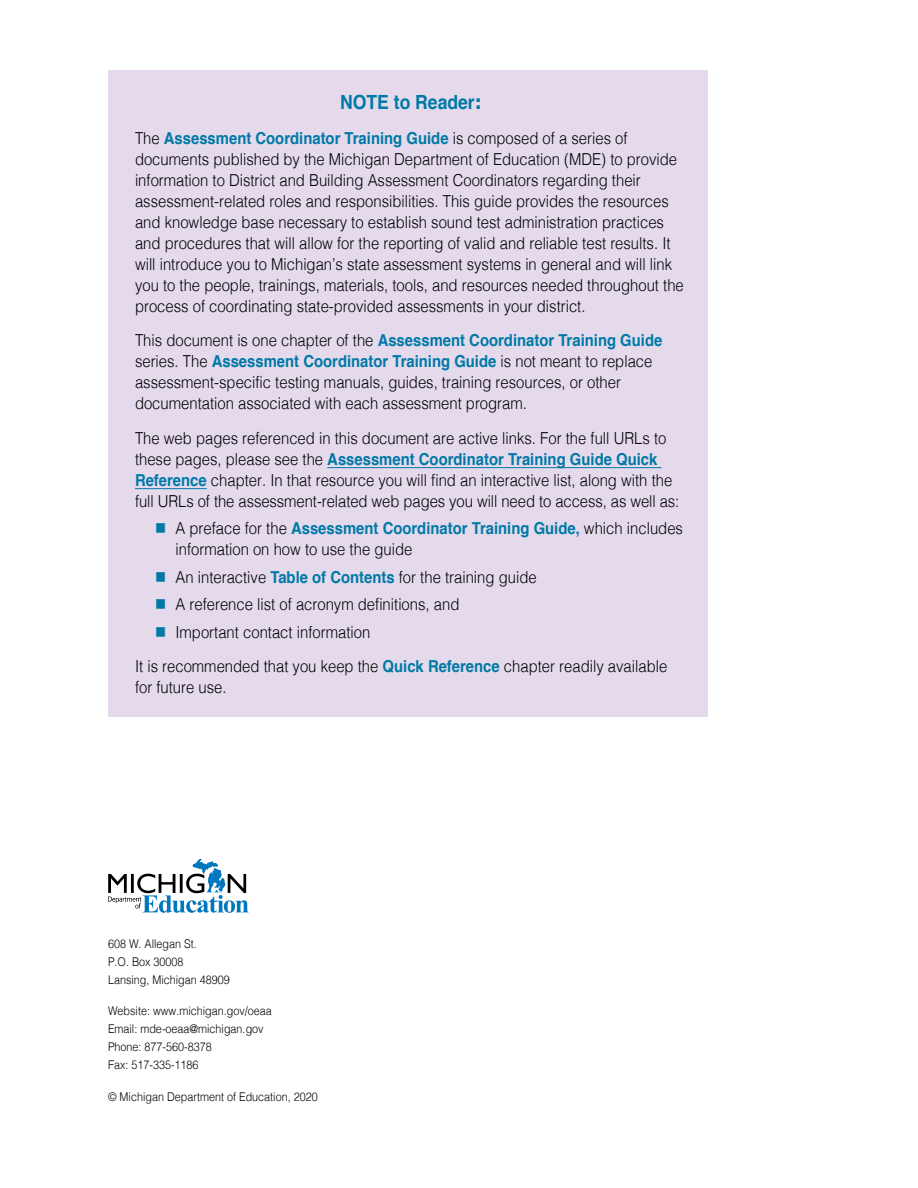
<style>
.page{position:relative;width:918px;height:1188px;background:#fff}
.page>*{position:absolute;margin:0;border:0;box-sizing:border-box;transform-origin:0 0}
.text1{font:700 19.5px "Helvetica";color:#0079a6;scale:.9 1}
.text1-2{font:300 16.5px/21px "Helvetica";color:#000;scale:.9 1}
.text1-3{font:300 12px/18px "Helvetica";color:#000;scale:.9 1}
.s1{font-family:"Verdana"}
.s2{font-weight:700;color:#0079a6}
.s3{color:#0079a6}
</style>
<div class="page">
<div style="left:108px;top:70px;width:599px;height:647px;background:#e4daec"></div>
<hr style="left:327px;top:467px;width:335px;height:1px;background:#0079a6">
<hr style="left:135px;top:488px;width:72px;height:1px;background:#0079a6">
<svg style="left:108px;top:859px;width:141px;height:54px"></svg>
<p class="text1" style="left:340px;top:87px;width:159px">NOTE to Reader<span class="s1">:</span></p>
<p class="text1-2" style="left:135px;top:126px;width:611px">The <span class="s2">Assessment Coordinator Training Guide</span> is composed of a series of documents published by the Michigan Department of Education (MDE) to provide information to District and Building Assessment Coordinators regarding their assessment-related roles and responsibilities. This guide provides the resources and knowledge base necessary to establish sound test administration practices and procedures that will allow for the reporting of valid and reliable test results. It will introduce you to Michigan’s state assessment systems in general and will link you to the people, trainings, materials, tools, and resources needed throughout the process of coordinating state-provided assessments in your district.</p>
<p class="text1-2" style="left:135px;top:329px;width:587px">This document is one chapter of the <span class="s2">Assessment Coordinator Training Guide </span>series. The <span class="s2">Assessment Coordinator Training Guide</span> is not meant to replace assessment‑specific testing manuals, guides, training resources, or other documentation associated with each assessment program.</p>
<p class="text1-2" style="left:135px;top:426px;width:606px">The web pages referenced in this document are active links. For the full URLs to these pages, please see the <span class="s2">Assessment Coordinator Training Guide Quick Reference</span> chapter. In that resource you will find an interactive list, along with the full URLs of the assessment-related web pages you will need to access, as well as:</p>
<p class="text1-2" style="left:176px;top:517px;width:565px;text-indent:-20px"><span class="s3">■</span> A preface for the <span class="s2">Assessment Coordinator Training Guide,</span> which includes information on how to use the guide</p>
<p class="text1-2" style="left:155px;top:565px;width:425px"><span class="s3">■</span> An interactive <span class="s2">Table of Contents</span> for the training guide</p>
<p class="text1-2" style="left:155px;top:593px;width:339px"><span class="s3">■</span> A reference list of acronym definitions, and</p>
<p class="text1-2" style="left:155px;top:620px;width:240px"><span class="s3">■</span> Important contact information</p>
<p class="text1-2" style="left:135px;top:655px;width:593px">It is recommended that you keep the <span class="s2">Quick Reference</span> chapter readily available for future use.</p>
<p class="text1-3" style="left:108px;top:933px;width:137px">608 W. Allegan St.<br>P.O. Box 30008<br>Lansing, Michigan 48909</p>
<p class="text1-3" style="left:108px;top:1001px;width:184px">Website: www.michigan.gov/oeaa<br>Email: mde-oeaa@michigan.gov<br>Phone: 877-560-8378<br>Fax: 517-335-1186</p>
<p class="text1-3" style="left:108px;top:1086px;width:235px">© Michigan Department of Education, 2020</p>
</div>
